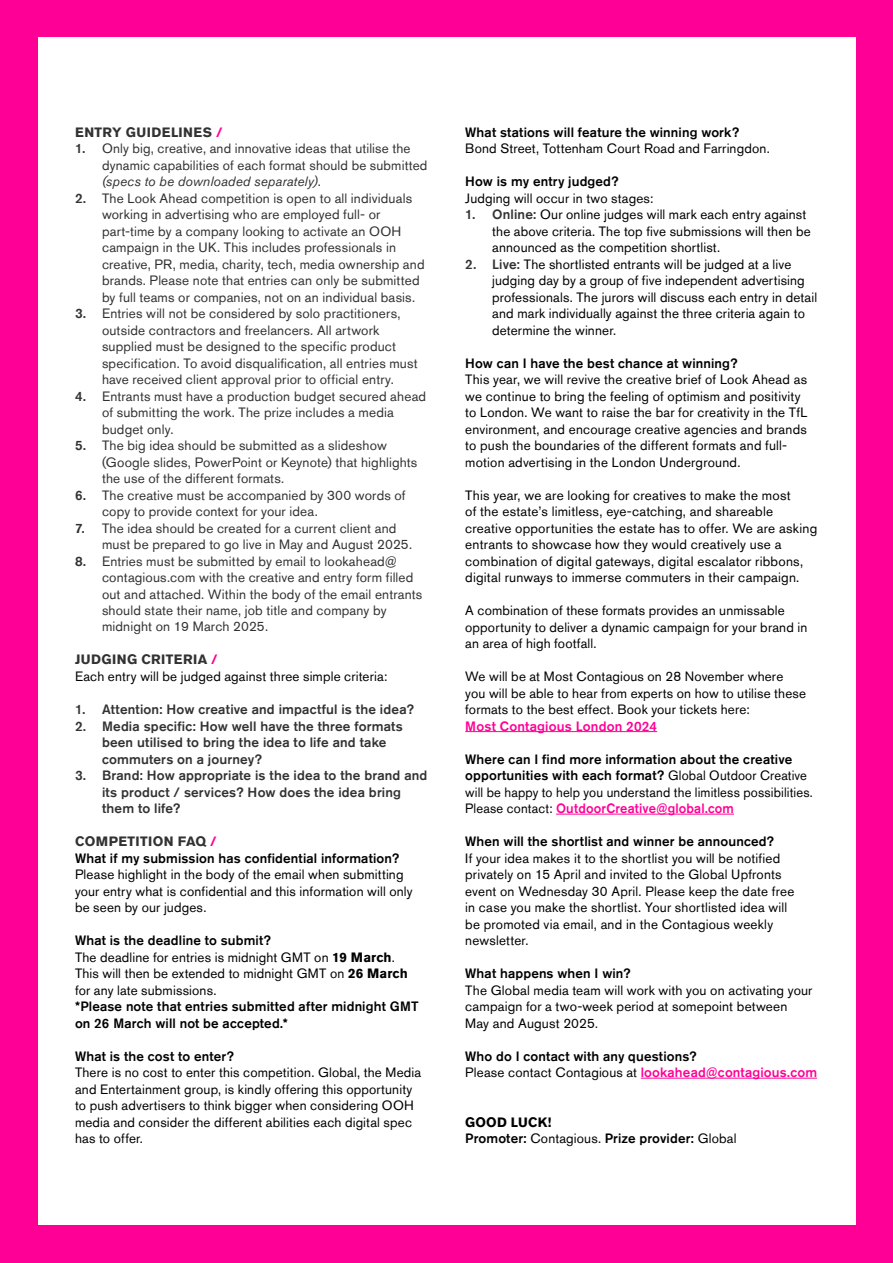
<style>
.page{position:relative;width:893px;height:1263px;background:#ff0096}
.page>*{position:absolute;margin:0;border:0;box-sizing:border-box;transform-origin:0 0}
.t1{font:13.5px/16.5px "Akzidenz Grotesk Pro";letter-spacing:.015em;color:#000}
.t2{font:13.5px/16.5px "Akzidenz Grotesk Pro";letter-spacing:.01em;color:#323232}
.t3{font:500 13.5px/16.5px "Akzidenz Grotesk Pro";letter-spacing:.01em;color:#000}
.t4{font:500 13.5px/16.5px "Akzidenz Grotesk Pro";letter-spacing:.01em;color:#323232}
.t5{font:13.5px/16.5px "Akzidenz Grotesk Pro";letter-spacing:.015em;color:#000;scale:.96 1}
.t6{font:500 13.5px "Akzidenz Grotesk Pro";letter-spacing:.01em;color:#ff0096}
.t7{font:700 13.5px "Akzidenz Grotesk Pro";letter-spacing:.035em;color:#323232}
.s1{color:#ff0096}
.s2{font-weight:500}
.s3{font-style:italic}
.s4{font-weight:700;color:#323232}
.s5{font-weight:700;color:#ff0096}
.s6{font-weight:700}
.s7{font-weight:500;color:#323232}
.s8{font-weight:500;color:#ff0096}
.s9{font-weight:400}
</style>
<div class="page">
<div style="left:38px;top:38px;width:817px;height:1187px;background:#fff"></div>
<hr style="left:465px;top:731px;width:192px;height:1px;background:#ff0096">
<hr style="left:556px;top:814px;width:178px;height:1px;background:#ff0096">
<hr style="left:641px;top:1078px;width:176px;height:1px;background:#ff0096">
<p class="t7" style="left:75px;top:123px;width:149px">ENTRY GUIDELINES <span class="s1">/</span></p>
<p class="t2" style="left:102px;top:140px;width:327px;text-indent:-27px"><span class="s2">1.</span> Only big, creative, and innovative ideas that utilise the dynamic capabilities of each format should be submitted <span class="s3">(specs to be downloaded separately)</span>.</p>
<p class="t2" style="left:102px;top:189px;width:324px;text-indent:-27px"><span class="s2">2.</span> The Look Ahead competition is open to all individuals working in advertising who are employed full- or part-time by a company looking to activate an OOH campaign in the UK. This includes professionals in creative, PR, media, charity, tech, media ownership and brands. Please note that entries can only be submitted by full teams or companies, not on an individual basis.</p>
<p class="t2" style="left:102px;top:305px;width:317px;text-indent:-27px"><span class="s2">3.</span> Entries will not be considered by solo practitioners, outside contractors and freelancers. All artwork supplied must be designed to the specific product specification. To avoid disqualification, all entries must have received client approval prior to official entry.</p>
<p class="t2" style="left:102px;top:387px;width:326px;text-indent:-27px"><span class="s2">4.</span> Entrants must have a production budget secured ahead of submitting the work. The prize includes a media budget only.</p>
<p class="t2" style="left:102px;top:437px;width:317px;text-indent:-27px"><span class="s2">5.</span> The big idea should be submitted as a slideshow (Google slides, PowerPoint or Keynote) that highlights the use of the different formats.</p>
<p class="t2" style="left:102px;top:486px;width:305px;text-indent:-27px"><span class="s2">6.</span> The creative must be accompanied by 300 words of copy to provide context for your idea.</p>
<p class="t2" style="left:102px;top:519px;width:312px;text-indent:-27px"><span class="s2">7.</span> The idea should be created for a current client and must be prepared to go live in May and August 2025.</p>
<p class="t2" style="left:102px;top:552px;width:322px;text-indent:-27px"><span class="s2">8.</span> Entries must be submitted by email to lookahead@ contagious.com with the creative and entry form filled out and attached. Within the body of the email entrants should state their name, job title and company by midnight on 19 March 2025.</p>
<p class="t1" style="left:75px;top:651px;width:314px"><span class="s4">JUDGING CRITERIA</span> <span class="s5">/<br></span>Each entry will be judged against three simple criteria:</p>
<p class="t4" style="left:75px;top:701px;width:340px">1. Attention: How creative and impactful is the idea?</p>
<p class="t4" style="left:102px;top:717px;width:302px;text-indent:-27px">2. Media specific: How well have the three formats been utilised to bring the idea to life and take commuters on a journey?</p>
<p class="t4" style="left:102px;top:767px;width:327px;text-indent:-27px">3. Brand: How appropriate is the idea to the brand and its product / services? How does the idea bring them to life?</p>
<p class="t3" style="left:75px;top:833px;width:326px"><span class="s4">COMPETITION FAQ</span> <span class="s5">/<br></span>What if my submission has confidential information?</p>
<p class="t1" style="left:75px;top:866px;width:339px">Please highlight in the body of the email when submitting your entry what is confidential and this information will only be seen by our judges.</p>
<p class="t1" style="left:75px;top:932px;width:334px"><span class="s2">What is the deadline to submit?<br></span>The deadline for entries is midnight GMT on <span class="s6">19 March</span>.<br>This will then be extended to midnight GMT on <span class="s6">26 March </span>for any late submissions.</p>
<p class="t3" style="left:75px;top:998px;width:345px">*Please note that entries submitted after midnight GMT on 26 March will not be accepted.*</p>
<p class="t3" style="left:75px;top:1047px;width:160px">What is the cost to enter?</p>
<p class="t1" style="left:75px;top:1064px;width:348px">There is no cost to enter this competition. Global, the Media and Entertainment group, is kindly offering this opportunity to push advertisers to think bigger when considering OOH media and consider the different abilities each digital spec has to offer.</p>
<p class="t3" style="left:465px;top:123px;width:275px">What stations will feature the winning work?</p>
<p class="t1" style="left:465px;top:140px;width:306px">Bond Street, Tottenham Court Road and Farringdon.</p>
<p class="t3" style="left:465px;top:173px;width:155px">How is my entry judged?</p>
<p class="t1" style="left:465px;top:189px;width:190px">Judging will occur in two stages:</p>
<p class="t1" style="left:492px;top:206px;width:320px;text-indent:-27px"><span class="s7">1. Online:</span> Our online judges will mark each entry against the above criteria. The top five submissions will then be announced as the competition shortlist.</p>
<p class="t1" style="left:492px;top:255px;width:326px;text-indent:-27px"><span class="s7">2. Live:</span> The shortlisted entrants will be judged at a live judging day by a group of five independent advertising professionals. The jurors will discuss each entry in detail and mark individually against the three criteria again to determine the winner.</p>
<p class="t3" style="left:465px;top:354px;width:274px">How can I have the best chance at winning?</p>
<p class="t1" style="left:465px;top:371px;width:344px">This year, we will revive the creative brief of Look Ahead as we continue to bring the feeling of optimism and positivity to London. We want to raise the bar for creativity in the TfL environment, and encourage creative agencies and brands to push the boundaries of the different formats and full&shy;motion advertising in the London Underground.</p>
<p class="t1" style="left:465px;top:486px;width:354px">This year, we are looking for creatives to make the most<br>of the estate’s limitless, eye-catching, and shareable creative opportunities the estate has to offer. We are asking entrants to showcase how they would creatively use a combination of digital gateways, digital escalator ribbons, digital runways to immerse commuters in their campaign.</p>
<p class="t1" style="left:465px;top:602px;width:344px">A combination of these formats provides an unmissable opportunity to deliver a dynamic campaign for your brand in an area of high footfall.</p>
<p class="t1" style="left:465px;top:668px;width:342px">We will be at Most Contagious on 28 November where you will be able to hear from experts on how to utilise these formats to the best effect. Book your tickets here:</p>
<p class="t6" style="left:465px;top:717px;width:193px">Most Contagious London 2024</p>
<p class="t5" style="left:465px;top:750px;width:364px"><span class="s2">Where can I find more information about the creative opportunities with each format?</span> Global Outdoor Creative will be happy to help you understand the limitless possibilities.<br>Please contact: <span class="s8">OutdoorCreative@global.com</span></p>
<p class="t3" style="left:465px;top:833px;width:310px">When will the shortlist and winner be announced?</p>
<p class="t1" style="left:465px;top:849px;width:331px">If your idea makes it to the shortlist you will be notified privately on 15 April and invited to the Global Upfronts event on Wednesday 30 April. Please keep the date free in case you make the shortlist. Your shortlisted idea will be promoted via email, and in the Contagious weekly newsletter.</p>
<p class="t3" style="left:465px;top:965px;width:167px">What happens when I win?</p>
<p class="t1" style="left:465px;top:981px;width:349px">The Global media team will work with you on activating your campaign for a two-week period at somepoint between<br>May and August 2025.</p>
<p class="t3" style="left:465px;top:1047px;width:353px">Who do I contact with any questions?<br><span class="s9">Please contact Contagious at</span> <span class="s1">lookahead@contagious.com</span></p>
<p class="t3" style="left:465px;top:1113px;width:273px"><span class="s6">GOOD LUCK!<br></span>Promoter: <span class="s9">Contagious.</span> Prize provider: <span class="s9">Global</span></p>
</div>
